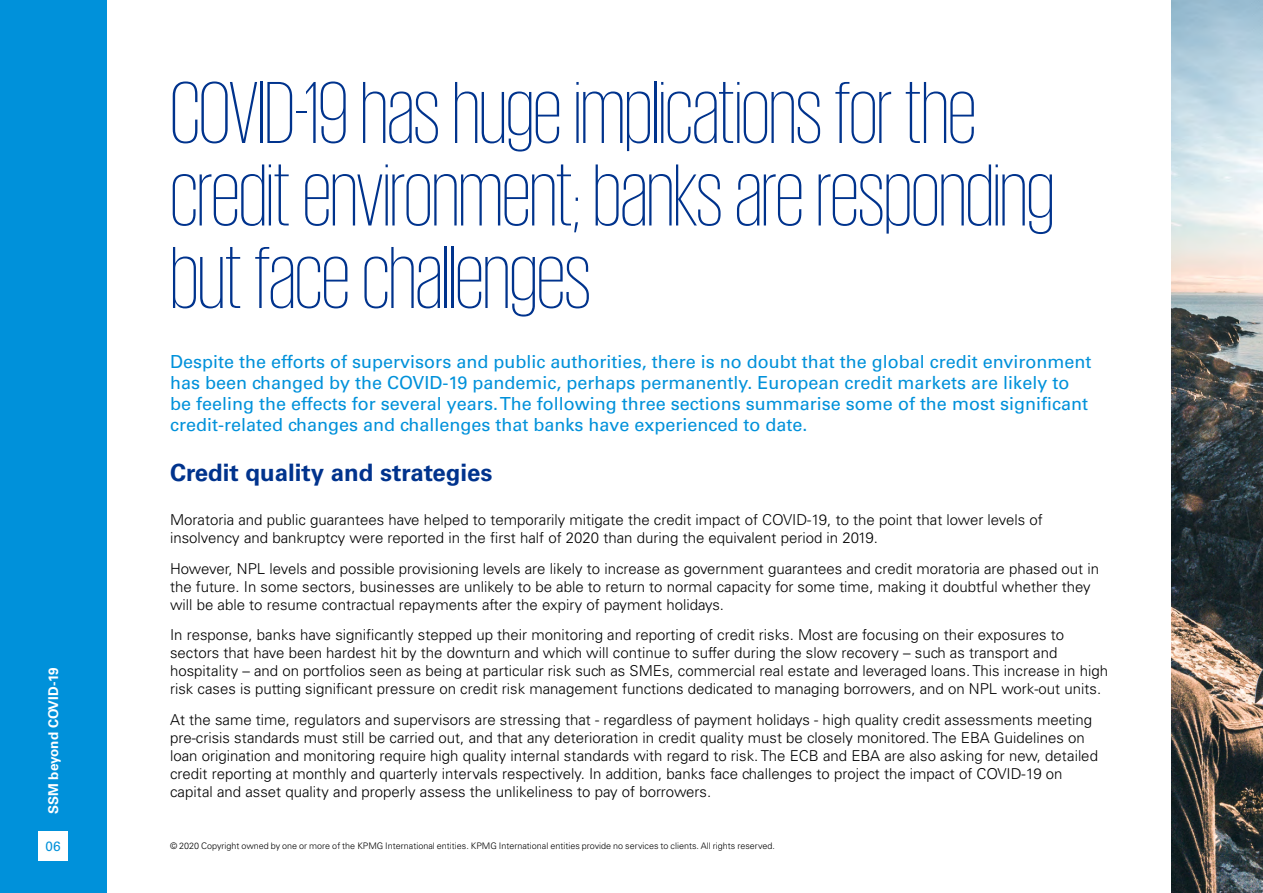
<style>
.page{position:relative;width:1263px;height:893px;background:#fff}
.page>*{position:absolute;margin:0;border:0;box-sizing:border-box;transform-origin:0 0}
.t1{font:200 90px/82.5px "KPMG";letter-spacing:-.01em;color:#00338d}
.t2{font:700 24px "Univers LT Std";color:#00338d}
.t3{font:18px/21px "Univers LT Std";color:#0091da}
.t4{font:300 15px/18px "Univers LT Std";color:#000}
.t5{font:700 13.5px "Univers LT Std";color:#fff}
.t6{font:13.5px "Univers LT Std";color:#0091da}
.t7{font:300 9px "Univers LT Std";color:#000}
</style>
<div class="page">
<img style="left:1172px;top:0;width:91px;height:893px">
<div style="left:0;top:0;width:106px;height:893px;background:#0091da"></div>
<div style="left:38px;top:831px;width:30px;height:30px;background:#fff"></div>
<h1 class="t1" style="left:170px;top:69px;width:886px">COVID-19 has huge implications for the creditenvironment; banks are responding but face challenges</h1>
<p class="t3" style="left:170px;top:351px;width:923px">Despite the efforts of supervisors and public authorities, there is no doubt that the global credit environment has been changed by the COVID-19 pandemic, perhaps permanently. European credit markets are likely to be feeling the effects for several years. The following three sections summarise some of the most significant credit-related changes and challenges that banks have experienced to date.</p>
<h2 class="t2" style="left:170px;top:459px;width:324px">Credit quality and strategies</h2>
<p class="t4" style="left:170px;top:511px;width:874px">Moratoria and public guarantees have helped to temporarily mitigate the credit impact of COVID-19, to the point that lower levels of insolvency and bankruptcy were reported in the first half of 2020 than during the equivalent period in 2019.</p>
<p class="t4" style="left:170px;top:559px;width:930px">However, NPL levels and possible provisioning levels are likely to increase as government guarantees and credit moratoria are phased out in the future. In some sectors, businesses are unlikely to be able to return to normal capacity for some time, making it doubtful whether they will be able to resume contractual repayments after the expiry of payment holidays.</p>
<p class="t4" style="left:170px;top:626px;width:939px">In response, banks have significantly stepped up their monitoring and reporting of credit risks. Most are focusing on their exposures to sectors that have been hardest hit by the downturn and which will continue to suffer during the slow recovery – such as transport and hospitality – and on portfolios seen as being at particular risk such as SMEs, commercial real estate and leveraged loans. This increase in high risk cases is putting significant pressure on credit risk management functions dedicated to managing borrowers, and on NPL work-out units.</p>
<p class="t4" style="left:170px;top:711px;width:929px">At the same time, regulators and supervisors are stressing that - regardless of payment holidays - high quality credit assessments meeting pre-crisis standards must still be carried out, and that any deterioration in credit quality must be closely monitored. The EBA Guidelines on loan origination and monitoring require high quality internal standards with regard to risk. The ECB and EBA are also asking for new, detailed credit reporting at monthly and quarterly intervals respectively. In addition, banks face challenges to project the impact of COVID-19 on capital and asset quality and properly assess the unlikeliness to pay of borrowers.</p>
<p class="t5" style="left:45px;top:814px;width:148px;rotate:-90deg">SSM beyond COVID-19</p>
<p class="t6" style="left:46px;top:838px;width:17px">06</p>
<p class="t7" style="left:170px;top:841px;width:606px">© 2020 Copyright owned by one or more of the KPMG International entities. KPMG International entities provide no services to clients. All rights reserved.</p>
</div>
